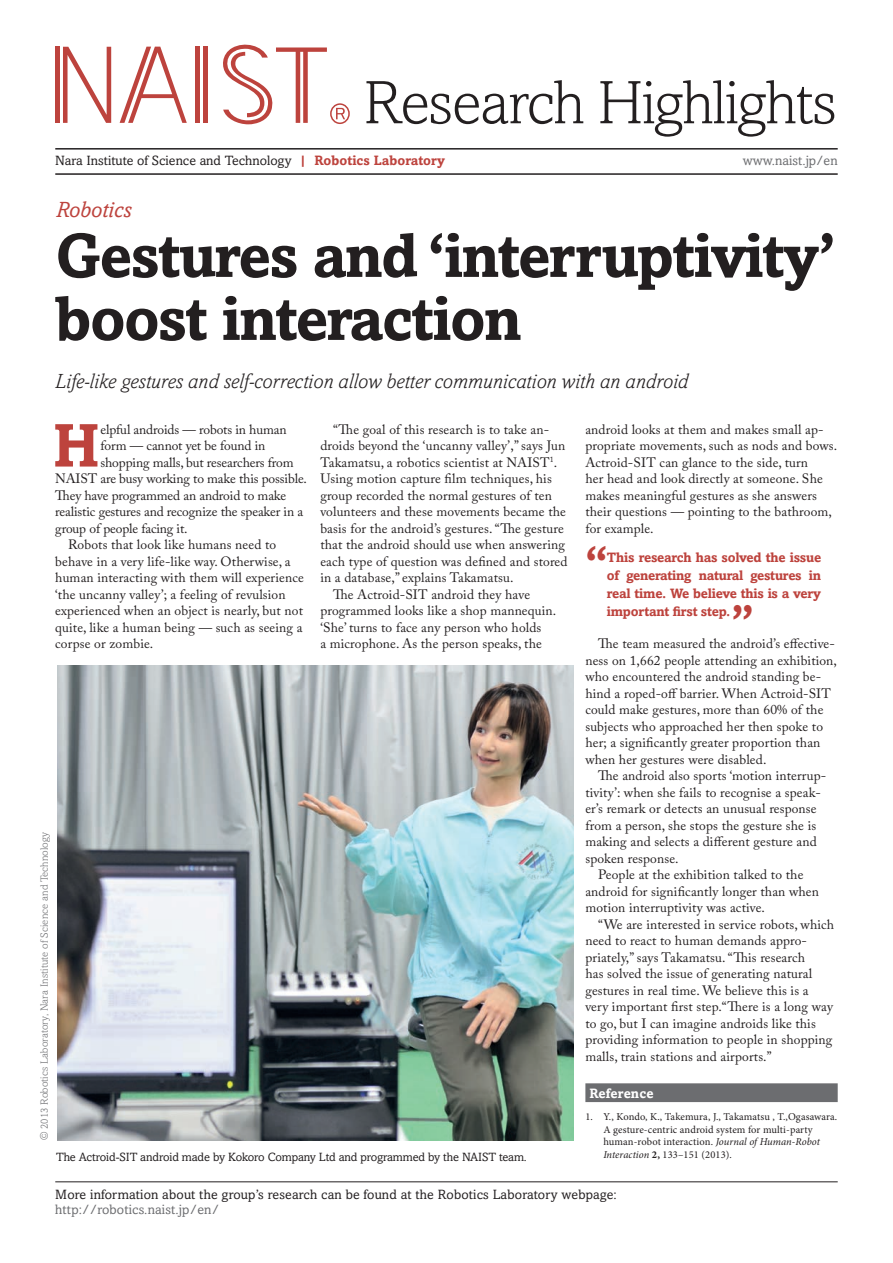
<style>
.page{position:relative;width:893px;height:1263px;background:#fff}
.page>*{position:absolute;margin:0;border:0;box-sizing:border-box;transform-origin:0 0}
.t1{font:300 61.65px "Amasis MT Pro";letter-spacing:-.02em;color:#231f20}
.t2{font:700 61.5px/63px "Amasis MT Pro";letter-spacing:-.03em;color:#231f20}
.Body_drop{font:700 61.05px "Amasis MT Pro";color:#bd433d}
.t3{font:700 43.5px "Amasis MT Pro";color:#bd433d}
.t4{font:italic 22.5px "Amasis MT Pro";color:#bd433d}
.t5{font:italic 300 21px "Amasis MT Pro";color:#231f20}
.body{font:13.5px/16.5px "Adobe Caslon Pro";letter-spacing:.01em;color:#231f20}
.Body_drop-2{font:13.5px "Adobe Caslon Pro";letter-spacing:-.01em;color:#231f20}
.Bottom_Body{font:13.5px "Amasis MT Pro";letter-spacing:.01em;color:#231f20}
.Paragraph_Style_1{font:700 13.5px/18px "Amasis MT Pro";letter-spacing:-.02em;color:#bd433d;text-align:justify}
.Webpage{font:13.5px "Amasis MT Pro";letter-spacing:.01em;color:#6c6d70}
.Referene_head{font:700 13.5px "Amasis MT Pro";letter-spacing:.01em;color:#fff}
.Fig_caption_no-rule{font:12px "Amasis MT Pro";letter-spacing:-.01em;color:#231f20}
.t6{font:10.5px/12.6px "Minion Pro";letter-spacing:.01em;color:#231f20}
.Credit{font:300 10.5px "Amasis MT Pro";letter-spacing:.01em;color:#6c6d70}
.s1{font-weight:700;color:#bd433d}
.s2{font-style:italic}
.s3{font-weight:700}
</style>
<div class="page">
<div style="left:585px;top:1083px;width:253px;height:19px;background:#6c6d70"></div>
<img style="left:58px;top:665px;width:515px;height:475px">
<hr style="left:55px;top:1181px;width:783px;height:1px;background:#231f20">
<hr style="left:55px;top:148px;width:783px;height:2px;background:#231f20">
<div style="left:203px;top:47px;width:5px;height:76px;background:#bd433d"></div>
<div style="left:195px;top:47px;width:5px;height:76px;background:#bd433d"></div>
<svg style="left:63px;top:47px;width:48px;height:76px"></svg>
<svg style="left:223px;top:44px;width:104px;height:80px"></svg>
<svg style="left:120px;top:47px;width:67px;height:76px"></svg>
<div style="left:55px;top:47px;width:5px;height:76px;background:#bd433d"></div>
<svg style="left:336px;top:108px;width:9px;height:11px"></svg>
<div style="left:330px;top:103px;width:20px;height:21px;border:2px solid #bd433d;border-radius:50%"></div>
<hr style="left:55px;top:173px;width:783px;height:2px;background:#231f20">
<p class="t1" style="left:364px;top:67px;width:475px">Research Highlights</p>
<p class="Bottom_Body" style="left:55px;top:153px;width:391px">Nara Institute of Science and Technology <span class="s1">| Robotics Laboratory</span></p>
<p class="Webpage" style="left:743px;top:153px;width:96px">www.naist.jp/en</p>
<p class="t4" style="left:56px;top:197px;width:77px">Robotics</p>
<p class="t2" style="left:55px;top:224px;width:783px">Gestures and ‘interruptivity’ boost interaction</p>
<p class="t5" style="left:55px;top:370px;width:635px">Life-like gestures and self-correction allow better communication with an android</p>
<p class="Body_drop" style="left:53px;top:408px;width:49px">H</p>
<p class="Body_drop-2" style="left:101px;top:421px;width:188px">elpful androids — robots in human</p>
<p class="body" style="left:320px;top:421px;width:249px;text-indent:13px">“The goal of this research is to take an&shy;droids beyond the ‘uncanny valley’,” says Jun Takamatsu, a robotics scientist at NAIST<sup>1</sup>.<br>Using motion capture film techniques, his group recorded the normal gestures of ten volunteers and these movements became the basis for the android’s gestures. “The gesture that the android should use when answering each type of question was defined and stored in a database,” explains Takamatsu.</p>
<p class="body" style="left:320px;top:586px;width:237px;text-indent:13px">The Actroid-SIT android they have programmed looks like a shop mannequin. ‘She’ turns to face any person who holds<br>a microphone. As the person speaks, the</p>
<p class="body" style="left:585px;top:421px;width:253px">android looks at them and makes small ap&shy;propriate movements, such as nods and bows.<br>Actroid-SIT can glance to the side, turn<br>her head and look directly at someone. She makes meaningful gestures as she answers their questions — pointing to the bathroom, for example.</p>
<p class="Body_drop-2" style="left:101px;top:437px;width:166px">form — cannot yet be found in</p>
<p class="Body_drop-2" style="left:101px;top:454px;width:195px">shopping malls, but researchers from</p>
<p class="Body_drop-2" style="left:55px;top:470px;width:253px">NAIST are busy working to make this possible.</p>
<p class="Body_drop-2" style="left:55px;top:487px;width:232px">They have programmed an android to make</p>
<p class="Body_drop-2" style="left:55px;top:503px;width:249px">realistic gestures and recognize the speaker in a</p>
<p class="Body_drop-2" style="left:55px;top:520px;width:134px">group of people facing it.</p>
<p class="body" style="left:55px;top:536px;width:250px;text-indent:13px">Robots that look like humans need to behave in a very life-like way. Otherwise, a human interacting with them will experience ‘the uncanny valley’; a feeling of revulsion experienced when an object is nearly, but not quite, like a human being — such as seeing a corpse or zombie.</p>
<p class="t3" style="left:585px;top:536px;width:25px">“</p>
<p class="Paragraph_Style_1" style="left:607px;top:548px;width:216px">This research has solved the issue of generating natural gestures in real time. We believe this is a very important first step.</p>
<p class="t3" style="left:731px;top:595px;width:25px">”</p>
<p class="body" style="left:585px;top:635px;width:253px;text-indent:13px">The team measured the android’s effective&shy;ness on 1,662 people attending an exhibition, who encountered the android standing be&shy;hind a roped-off barrier. When Actroid-SIT could make gestures, more than 60% of the subjects who approached her then spoke to her; a significantly greater proportion than when her gestures were disabled.</p>
<p class="body" style="left:585px;top:767px;width:242px;text-indent:13px">The android also sports ‘motion interrup&shy;tivity’: when she fails to recognise a speak&shy;er’s remark or detects an unusual response from a person, she stops the gesture she is making and selects a different gesture and spoken response.</p>
<p class="body" style="left:585px;top:866px;width:235px;text-indent:13px">People at the exhibition talked to the android for significantly longer than when motion interruptivity was active.</p>
<p class="body" style="left:585px;top:916px;width:250px;text-indent:13px">“We are interested in service robots, which need to react to human demands appro&shy;priately,” says Takamatsu. “This research<br>has solved the issue of generating natural gestures in real time. We believe this is a very important first step.“There is a long way to go, but I can imagine androids like this providing information to people in shopping malls, train stations and airports.”</p>
<p class="Referene_head" style="left:589px;top:1085px;width:66px">Reference</p>
<p class="t6" style="left:603px;top:1110px;width:235px;text-indent:-18px">1. Y., Kondo, K., Takemura, J., Takamatsu , T.,Ogasawara.<br>A gesture-centric android system for multi-party human-robot interaction. <span class="s2">Journal of Human-Robot</span></p>
<p class="Credit" style="left:38px;top:1140px;width:310px;rotate:-90deg">© 2013 Robotics Laboratory, Nara Institute of Science and Technology</p>
<p class="Fig_caption_no-rule" style="left:56px;top:1150px;width:472px">The Actroid-SIT android made by Kokoro Company Ltd and programmed by the NAIST team.</p>
<p class="t6" style="left:603px;top:1148px;width:130px"><span class="s2">Interaction</span> <span class="s3">2,</span> 133–151 (2013).</p>
<p class="Bottom_Body" style="left:55px;top:1186px;width:563px">More information about the group’s research can be found at the Robotics Laboratory webpage:</p>
<p class="Webpage" style="left:55px;top:1201px;width:165px">http://robotics.naist.jp/en/</p>
</div>
